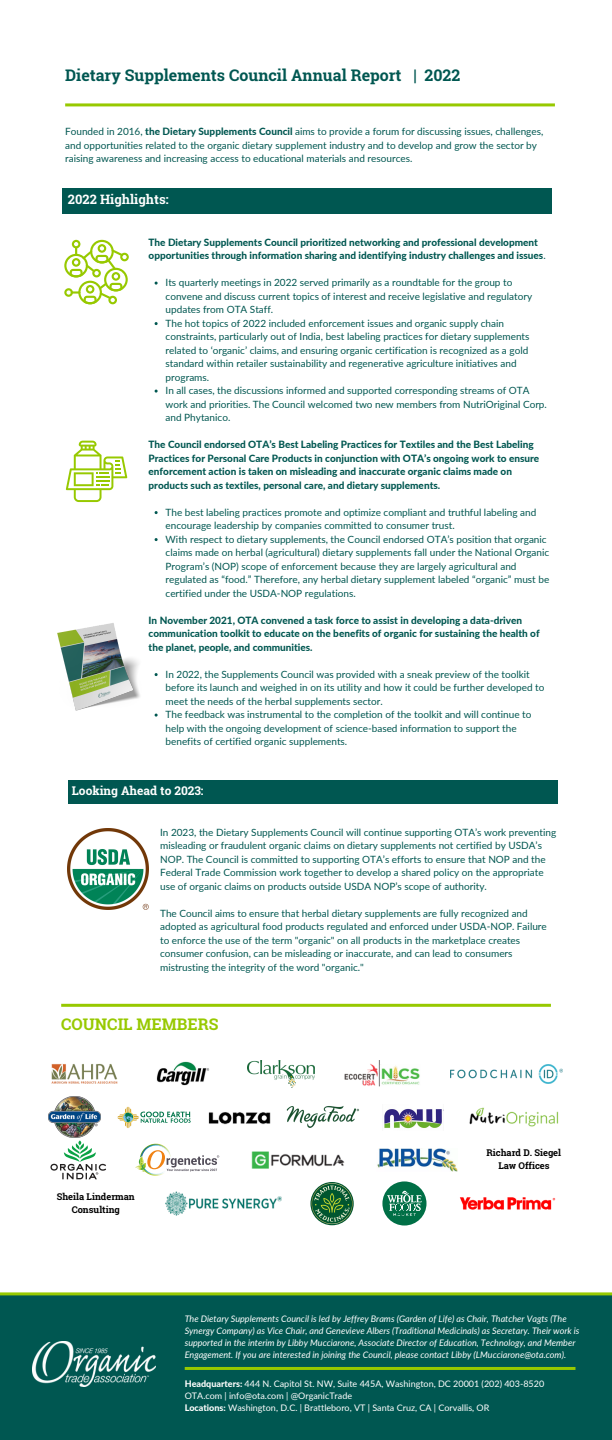
<style>
.page{position:relative;width:612px;height:1440px;background:#fff}
.page>*{position:absolute;margin:0;border:0;box-sizing:border-box;transform-origin:0 0}
.t1{font:700 16px "Roboto Slab";color:#005751}
.t2{font:700 16px "Roboto Slab";color:#97c900}
.t3{font:700 13px "Roboto Slab";color:#fff}
.t4{font:700 12px "Roboto Slab";color:#fff}
.t5{font:10px/13.5px "Lato";color:#005751}
.t6{font:800 10px/13.5px "Lato";color:#005751}
.t7{font:700 9.3px/12.9px "Roboto Slab";color:#000;text-align:center}
.t8{font:italic 9px/12px "Lato";color:#fff}
.t9{font:9px "Lato";color:#fff}
.s1{font-weight:800}
.s2{font-weight:400}
</style>
<div class="page">
<hr style="left:65px;top:103px;width:490px;height:3px;background:#97c900">
<div style="left:62px;top:188px;width:490px;height:26px;background:#005751"></div>
<div style="left:68px;top:780px;width:490px;height:24px;background:#005751"></div>
<div style="left:0;top:1294px;width:612px;height:146px;background:#005751"></div>
<hr style="left:61px;top:1004px;width:490px;height:3px;background:#97c900">
<img style="left:33px;top:1342px;width:123px;height:44px">
<hr style="left:185px;top:1367px;width:390px;height:3px;background:#97c900">
<hr style="left:0;top:1292px;width:612px;height:3px;background:#97c900">
<img style="left:51px;top:1064px;width:67px;height:19px">
<img style="left:156px;top:1061px;width:54px;height:25px">
<img style="left:248px;top:1060px;width:66px;height:27px">
<img style="left:344px;top:1061px;width:76px;height:26px">
<img style="left:450px;top:1064px;width:112px;height:19px">
<img style="left:48px;top:1097px;width:53px;height:41px">
<svg style="left:117px;top:1107px;width:74px;height:21px"></svg>
<img style="left:208px;top:1112px;width:63px;height:13px">
<img style="left:287px;top:1106px;width:72px;height:22px">
<img style="left:384px;top:1108px;width:60px;height:21px">
<img style="left:469px;top:1107px;width:90px;height:20px">
<svg style="left:50px;top:1141px;width:56px;height:38px"></svg>
<svg style="left:135px;top:1144px;width:84px;height:32px"></svg>
<img style="left:251px;top:1151px;width:94px;height:18px">
<img style="left:377px;top:1148px;width:81px;height:23px">
<img style="left:165px;top:1191px;width:116px;height:25px">
<svg style="left:310px;top:1182px;width:44px;height:43px"></svg>
<svg style="left:312px;top:1183px;width:41px;height:41px"></svg>
<svg style="left:382px;top:1181px;width:45px;height:45px"></svg>
<img style="left:460px;top:1197px;width:96px;height:13px">
<svg style="left:64px;top:240px;width:65px;height:64px"></svg>
<svg style="left:66px;top:441px;width:61px;height:61px"></svg>
<img style="left:57px;top:623px;width:100px;height:93px">
<img style="left:68px;top:829px;width:80px;height:80px">
<p class="t1" style="left:65px;top:64px;width:397px">Dietary Supplements Council Annual Report | 2022</p>
<p class="t5" style="left:65px;top:125px;width:480px">Founded in 2016, <span class="s1">the Dietary Supplements Council</span> aims to provide a forum for discussing issues, challenges, and opportunities related to the organic dietary supplement industry and to develop and grow the sector by raising awareness and increasing access to educational materials and resources.</p>
<p class="t3" style="left:68px;top:190px;width:102px">2022 Highlights:</p>
<p class="t6" style="left:149px;top:235px;width:399px">The Dietary Supplements Council prioritized networking and professional development opportunities through information sharing and identifying industry challenges and issues<span class="s2">.</span></p>
<p class="t5" style="left:166px;top:275px;width:368px">Its quarterly meetings in 2022 served primarily as a roundtable for the group to convene and discuss current topics of interest and receive legislative and regulatory updates from OTA Staff.</p>
<p class="t5" style="left:166px;top:316px;width:365px">The hot topics of 2022 included enforcement issues and organic supply chain constraints, particularly out of India, best labeling practices for dietary supplements related to ‘organic’ claims, and ensuring organic certification is recognized as a gold standard within retailer sustainability and regenerative agriculture initiatives and programs.</p>
<p class="t5" style="left:166px;top:383px;width:383px">In all cases, the discussions informed and supported corresponding streams of OTA work and priorities. The Council welcomed two new members from NutriOriginal Corp. and Phytanico.</p>
<p class="t6" style="left:149px;top:437px;width:392px">The Council endorsed OTA’s Best Labeling Practices for Textiles and the Best Labeling Practices for Personal Care Products in conjunction with OTA’s ongoing work to ensure enforcement action is taken on misleading and inaccurate organic claims made on products such as textiles, personal care, and dietary supplements.</p>
<p class="t5" style="left:166px;top:505px;width:372px">The best labeling practices promote and optimize compliant and truthful labeling and encourage leadership by companies committed to consumer trust.</p>
<p class="t5" style="left:166px;top:532px;width:385px">With respect to dietary supplements, the Council endorsed OTA’s position that organic claims made on herbal (agricultural) dietary supplements fall under the National Organic Program’s (NOP) scope of enforcement because they are largely agricultural and regulated as “food.” Therefore, any herbal dietary supplement labeled “organic” must be certified under the USDA-NOP regulations.</p>
<p class="t6" style="left:149px;top:613px;width:393px">In November 2021, OTA convened a task force to assist in developing a data-driven communication toolkit to educate on the benefits of organic for sustaining the health of the planet, people, and communities.</p>
<p class="t5" style="left:166px;top:667px;width:380px">In 2022, the Supplements Council was provided with a sneak preview of the toolkit before its launch and weighed in on its utility and how it could be further developed to meet the needs of the herbal supplements sector.</p>
<p class="t5" style="left:166px;top:707px;width:367px">The feedback was instrumental to the completion of the toolkit and will continue to help with the ongoing development of science-based information to support the benefits of certified organic supplements.</p>
<p class="t4" style="left:72px;top:782px;width:133px">Looking Ahead to 2023:</p>
<p class="t5" style="left:160px;top:825px;width:398px">In 2023, the Dietary Supplements Council will continue supporting OTA’s work preventing misleading or fraudulent organic claims on dietary supplements not certified by USDA’s NOP. The Council is committed to supporting OTA’s efforts to ensure that NOP and the Federal Trade Commission work together to develop a shared policy on the appropriate use of organic claims on products outside USDA NOP’s scope of authority.</p>
<p class="t5" style="left:160px;top:906px;width:388px">The Council aims to ensure that herbal dietary supplements are fully recognized and adopted as agricultural food products regulated and enforced under USDA-NOP. Failure to enforce the use of the term "organic" on all products in the marketplace creates consumer confusion, can be misleading or inaccurate, and can lead to consumers mistrusting the integrity of the word "organic."</p>
<p class="t2" style="left:61px;top:1013px;width:159px">COUNCIL MEMBERS</p>
<p class="t7" style="left:57px;top:1190px;width:80px">Sheila Linderman<br>Consulting</p>
<p class="t7" style="left:486px;top:1146px;width:76px">Richard D. Siegel</p>
<p class="t7" style="left:498px;top:1159px;width:53px">Law Offices</p>
<p class="t8" style="left:185px;top:1313px;width:396px">The Dietary Supplements Council is led by Jeffrey Brams (Garden of Life) as Chair, Thatcher Vagts (The Synergy Company) as Vice Chair, and Genevieve Albers (Traditional Medicinals) as Secretary. Their work is supported in the interim by Libby Mucciarone, Associate Director of Education, Technology, and Member Engagement. If you are interested in joining the Council, please contact Libby (LMucciarone@ota.com).</p>
<p class="t9" style="left:185px;top:1378px;width:361px"><span class="s1">Headquarters:</span> 444 N. Capitol St. NW, Suite 445A, Washington, DC 20001 (202) 403-8520</p>
<p class="t9" style="left:185px;top:1390px;width:169px">OTA.com | info@ota.com | @OrganicTrade</p>
<p class="t9" style="left:185px;top:1402px;width:306px"><span class="s1">Locations:</span> Washington, D.C. | Brattleboro, VT | Santa Cruz, CA | Corvallis, OR</p>
</div>
